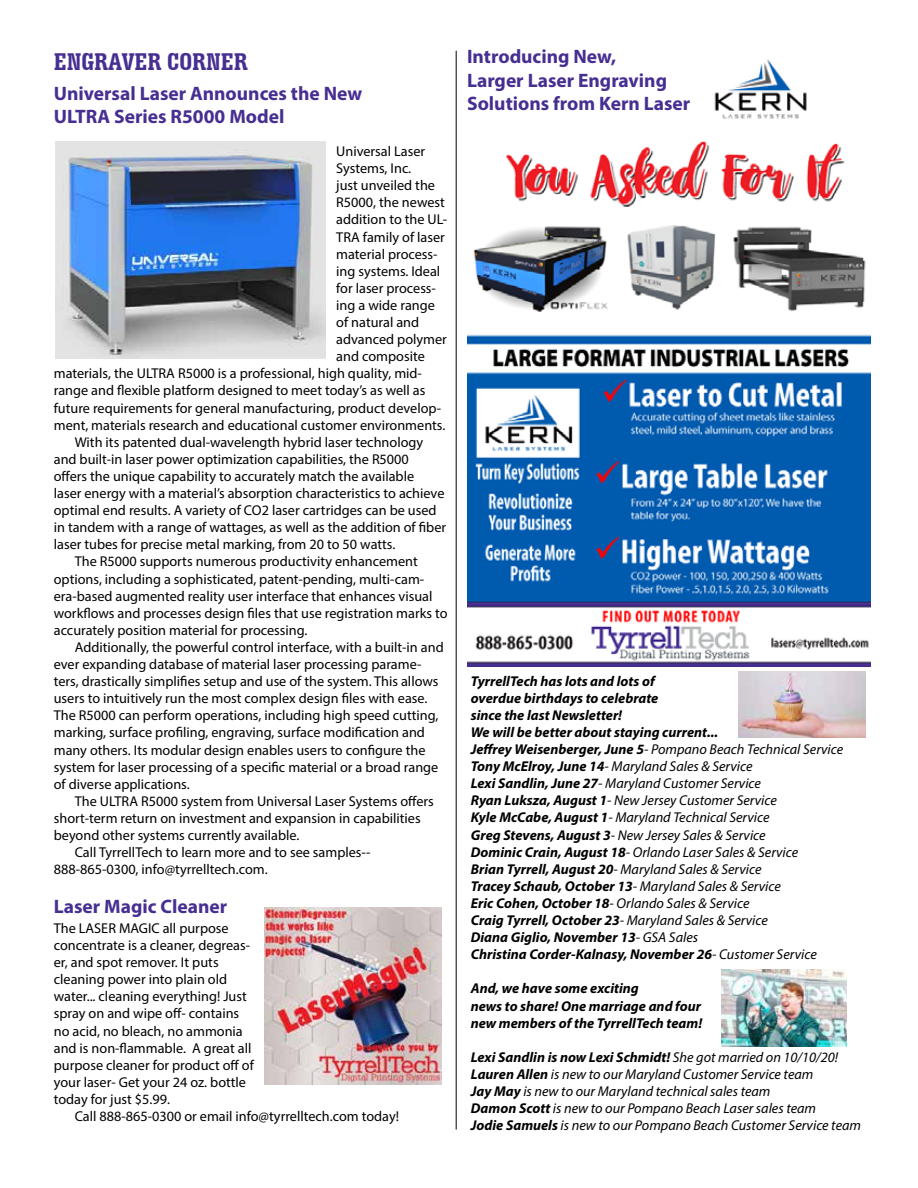
<style>
.page{position:relative;width:918px;height:1188px;background:#fff}
.page>*{position:absolute;margin:0;border:0;box-sizing:border-box;transform-origin:0 0}
.t1{font:700 condensed 25.5px "Serifa BT";color:#472f92}
.t2{font:700 19.5px/23.4px "Myriad Pro";color:#472f92}
.t3{font:14.25px/17.1px "Myriad Pro";color:#000}
.t4{font:italic 700 14.25px/17.1px "Myriad Pro";color:#000}
.t5{font:italic 14.25px/17.1px "Myriad Pro";color:#000}
.s1{font-weight:400}
.s2{font-weight:700}
</style>
<div class="page">
<hr style="left:456px;top:51px;width:1px;height:1079px;background:#000">
<img style="left:56px;top:142px;width:269px;height:216px">
<img style="left:265px;top:908px;width:177px;height:177px">
<img style="left:467px;top:141px;width:404px;height:525px">
<img style="left:714px;top:59px;width:93px;height:60px">
<img style="left:739px;top:671px;width:127px;height:67px">
<img style="left:721px;top:970px;width:126px;height:76px">
<h1 class="t1" style="left:54px;top:46px;width:196px">ENGRAVER CORNER</h1>
<h2 class="t2" style="left:54px;top:81px;width:310px">Universal Laser Announces the New<br>ULTRA Series R5000 Model</h2>
<p class="t3" style="left:336px;top:143px;width:90px">Universal Laser</p>
<p class="t3" style="left:336px;top:160px;width:76px">Systems, Inc.</p>
<p class="t3" style="left:336px;top:177px;width:100px">just unveiled the</p>
<p class="t3" style="left:336px;top:194px;width:110px">R5000, the newest</p>
<p class="t3" style="left:336px;top:211px;width:113px">addition to the UL-</p>
<p class="t3" style="left:336px;top:228px;width:110px">TRA family of laser</p>
<p class="t3" style="left:336px;top:245px;width:103px">material process-</p>
<p class="t3" style="left:336px;top:262px;width:106px">ing systems. Ideal</p>
<p class="t3" style="left:336px;top:279px;width:101px">for laser process-</p>
<p class="t3" style="left:336px;top:296px;width:100px">ing a wide range</p>
<p class="t3" style="left:336px;top:314px;width:84px">of natural and</p>
<p class="t3" style="left:336px;top:331px;width:112px">advanced polymer</p>
<p class="t3" style="left:336px;top:348px;width:90px">and composite</p>
<p class="t3" style="left:54px;top:365px;width:370px">materials, the ULTRA R5000 is a professional, high quality, mid-</p>
<p class="t3" style="left:54px;top:382px;width:373px">range and flexible platform designed to meet today’s as well as</p>
<p class="t3" style="left:54px;top:399px;width:389px">future requirements for general manufacturing, product develop-</p>
<p class="t3" style="left:54px;top:416px;width:393px">ment, materials research and educational customer environments.</p>
<p class="t3" style="left:75px;top:433px;width:350px">With its patented dual-wavelength hybrid laser technology</p>
<p class="t3" style="left:54px;top:450px;width:357px">and built-in laser power optimization capabilities, the R5000</p>
<p class="t3" style="left:54px;top:467px;width:362px">offers the unique capability to accurately match the available</p>
<p class="t3" style="left:54px;top:485px;width:392px">laser energy with a material’s absorption characteristics to achieve</p>
<p class="t3" style="left:54px;top:502px;width:384px">optimal end results. A variety of CO2 laser cartridges can be used</p>
<p class="t3" style="left:54px;top:519px;width:394px">in tandem with a range of wattages, as well as the addition of fiber</p>
<p class="t3" style="left:54px;top:536px;width:343px">laser tubes for precise metal marking, from 20 to 50 watts.</p>
<p class="t3" style="left:75px;top:553px;width:345px">The R5000 supports numerous productivity enhancement</p>
<p class="t3" style="left:54px;top:570px;width:372px">options, including a sophisticated, patent-pending, multi-cam-</p>
<p class="t3" style="left:54px;top:587px;width:380px">era-based augmented reality user interface that enhances visual</p>
<p class="t3" style="left:54px;top:604px;width:395px">workflows and processes design files that use registration marks to</p>
<p class="t3" style="left:54px;top:621px;width:255px">accurately position material for processing.</p>
<p class="t3" style="left:75px;top:638px;width:370px">Additionally, the powerful control interface, with a built-in and</p>
<p class="t3" style="left:54px;top:656px;width:369px">ever expanding database of material laser processing parame-</p>
<p class="t3" style="left:54px;top:673px;width:386px">ters, drastically simplifies setup and use of the system. This allows</p>
<p class="t3" style="left:54px;top:690px;width:375px">users to intuitively run the most complex design files with ease.</p>
<p class="t3" style="left:54px;top:707px;width:386px">The R5000 can perform operations, including high speed cutting,</p>
<p class="t3" style="left:54px;top:724px;width:373px">marking, surface profiling, engraving, surface modification and</p>
<p class="t3" style="left:54px;top:741px;width:373px">many others. Its modular design enables users to configure the</p>
<p class="t3" style="left:54px;top:758px;width:386px">system for laser processing of a specific material or a broad range</p>
<p class="t3" style="left:54px;top:775px;width:137px">of diverse applications.</p>
<p class="t3" style="left:75px;top:792px;width:361px">The ULTRA R5000 system from Universal Laser Systems offers</p>
<p class="t3" style="left:54px;top:809px;width:368px">short-term return on investment and expansion in capabilities</p>
<p class="t3" style="left:54px;top:827px;width:247px">beyond other systems currently available.</p>
<p class="t3" style="left:75px;top:844px;width:297px">Call TyrrellTech to learn more and to see samples--</p>
<p class="t3" style="left:54px;top:861px;width:215px">888-865-0300, info@tyrrelltech.com.</p>
<h2 class="t2" style="left:54px;top:894px;width:175px">Laser Magic Cleaner</h2>
<p class="t3" style="left:54px;top:919px;width:202px">The LASER MAGIC all purpose concentrate is a cleaner, degreas&shy;er, and spot remover. It puts cleaning power into plain old water... cleaning everything! Just spray on and wipe off- contains no acid, no bleach, no ammonia and is non-flammable. A great all purpose cleaner for product off of your laser- Get your 24 oz. bottle today for just $5.99.</p>
<p class="t3" style="left:75px;top:1108px;width:326px">Call 888-865-0300 or email info@tyrrelltech.com today!</p>
<h2 class="t2" style="left:467px;top:44px;width:225px">Introducing New,<br>Larger Laser Engraving<br>Solutions from Kern Laser</h2>
<p class="t4" style="left:471px;top:672px;width:374px">TyrrellTech has lots and lots of<br>overdue birthdays to celebrate<br>since the last Newsletter!<br>We will be better about staying current...<br>Jeffrey Weisenberger, June 5<span class="s1">- Pompano Beach Technical Service </span>Tony McElroy, June 14<span class="s1">- Maryland Sales &amp; Service<br></span>Lexi Sandlin, June 27<span class="s1">- Maryland Customer Service<br></span>Ryan Luksza, August 1<span class="s1">- New Jersey Customer Service<br></span>Kyle McCabe, August 1<span class="s1">- Maryland Technical Service<br></span>Greg Stevens, August 3<span class="s1">- New Jersey Sales &amp; Service<br></span>Dominic Crain, August 18<span class="s1">- Orlando Laser Sales &amp; Service<br></span>Brian Tyrrell, August 20<span class="s1">- Maryland Sales &amp; Service<br></span>Tracey Schaub, October 13<span class="s1">- Maryland Sales &amp; Service<br></span>Eric Cohen, October 18<span class="s1">- Orlando Sales &amp; Service<br></span>Craig Tyrrell, October 23<span class="s1">- Maryland Sales &amp; Service<br></span>Diana Giglio, November 13<span class="s1">- GSA Sales<br></span>Christina Corder-Kalnasy, November 26<span class="s1">- Customer Service</span></p>
<p class="t4" style="left:471px;top:980px;width:233px">And, we have some exciting<br>news to share! One marriage and four new members of the TyrrellTech team!</p>
<p class="t5" style="left:471px;top:1048px;width:392px"><span class="s2">Lexi Sandlin is now Lexi Schmidt!</span> She got married on 10/10/20!<br><span class="s2">Lauren Allen</span> is new to our Maryland Customer Service team<br><span class="s2">Jay May</span> is new to our Maryland technical sales team<br><span class="s2">Damon Scott</span> is new to our Pompano Beach Laser sales team<br><span class="s2">Jodie Samuels</span> is new to our Pompano Beach Customer Service team</p>
</div>
